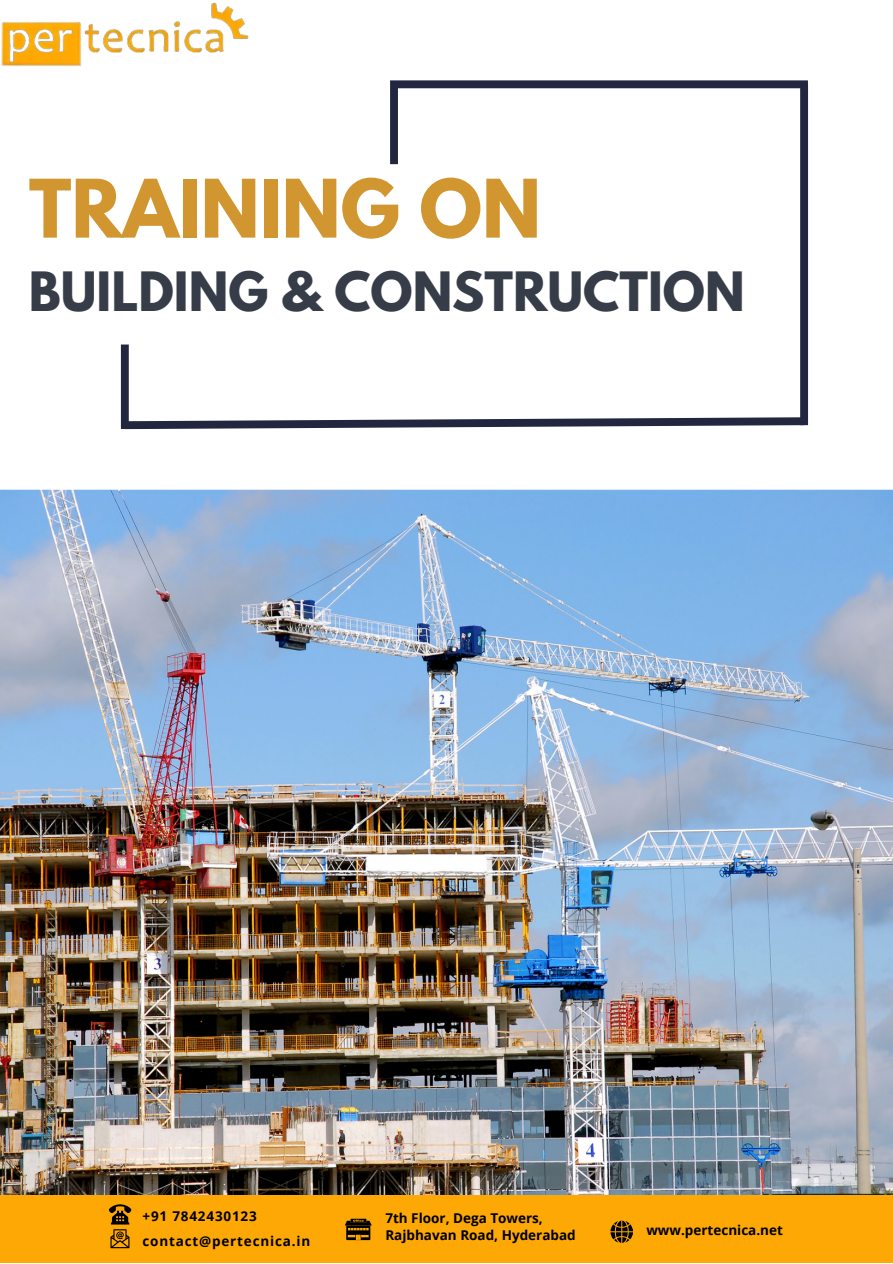
<style>
.page{position:relative;width:893px;height:1264px;background:#fff}
.page>*{position:absolute;margin:0;border:0;box-sizing:border-box;transform-origin:0 0}
.t1{font:700 71.4px "League Spartan";color:#d19630}
.t2{font:700 48px "League Spartan";color:#363d48}
.t3{font:700 13.5px "Open Sans";color:#000}
.t4{font:700 13.5px "Open Sans";letter-spacing:.06em;color:#000}
</style>
<div class="page">
<img style="left:0;top:489px;width:892px;height:706px">
<div style="left:390px;top:80px;width:417px;height:8px;background:#22263e"></div>
<div style="left:390px;top:88px;width:8px;height:76px;background:#22263e"></div>
<div style="left:800px;top:84px;width:8px;height:341px;background:#22263e"></div>
<svg style="left:120px;top:413px;width:689px;height:17px"></svg>
<img style="left:1px;top:2px;width:248px;height:65px">
<div style="left:121px;top:344px;width:8px;height:85px;background:#22263e"></div>
<div style="left:0;top:1195px;width:892px;height:68px;background:#fea806"></div>
<svg style="left:610px;top:1220px;width:23px;height:22px"></svg>
<svg style="left:345px;top:1218px;width:27px;height:21px"></svg>
<svg style="left:109px;top:1204px;width:22px;height:44px"></svg>
<p class="t1" style="left:29px;top:173px;width:513px">TRAINING ON</p>
<p class="t2" style="left:29px;top:267px;width:717px">BUILDING &amp; CONSTRUCTION</p>
<p class="t4" style="left:142px;top:1206px;width:116px">+91 7842430123</p>
<p class="t4" style="left:142px;top:1231px;width:169px">contact@pertecnica.in</p>
<p class="t3" style="left:385px;top:1208px;width:159px">7th Floor, Dega Towers,</p>
<p class="t3" style="left:385px;top:1225px;width:192px">Rajbhavan Road, Hyderabad</p>
<p class="t3" style="left:646px;top:1220px;width:138px">www.pertecnica.net</p>
</div>
